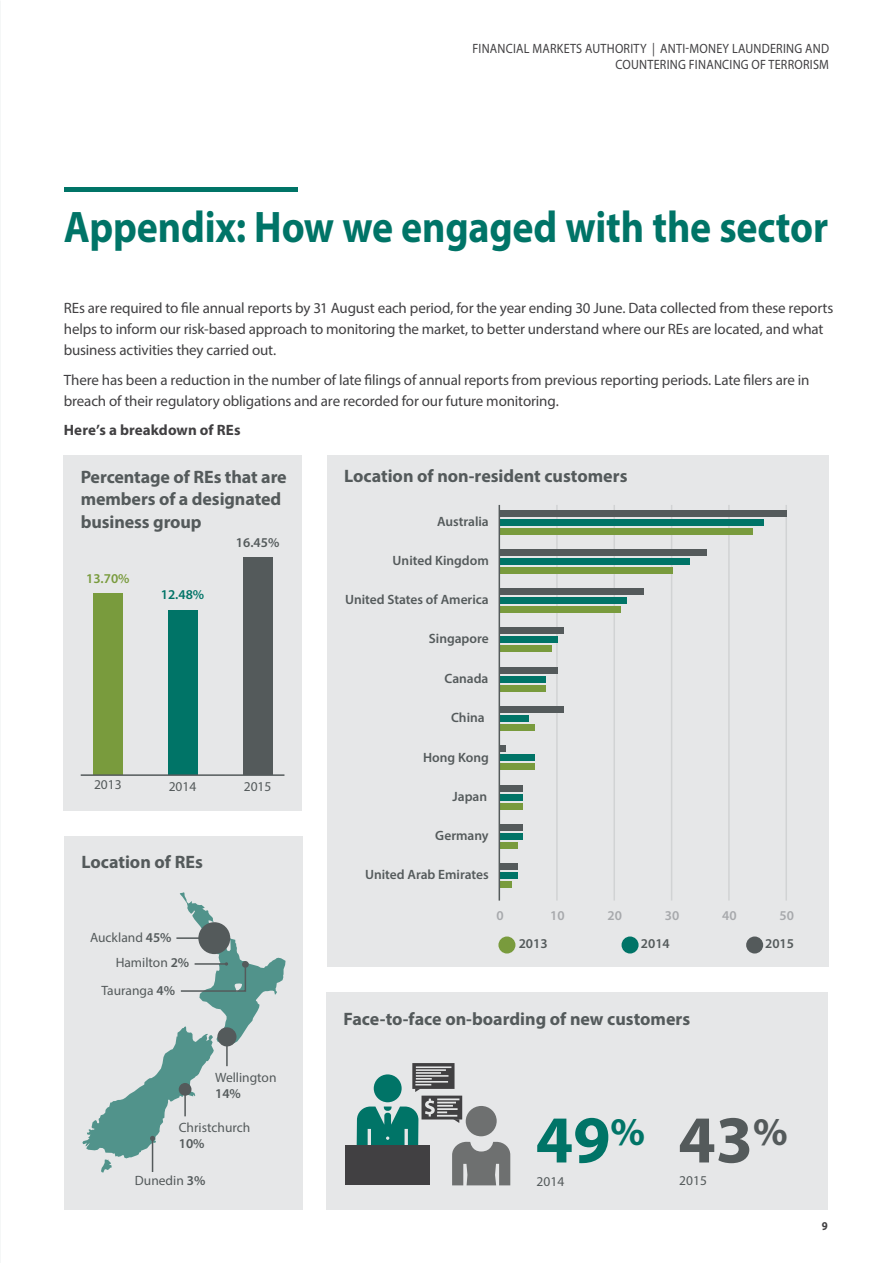
<style>
.page{position:relative;width:893px;height:1263px;background:#fff}
.page>*{position:absolute;margin:0;border:0;box-sizing:border-box;transform-origin:0 0}
.t1{font:700 67.5px "Myriad Pro";color:#007467}
.t2{font:700 67.5px "Myriad Pro";color:#545a5b}
.Main_Header{font:700 44.4px "Myriad Pro";letter-spacing:-.005em;color:#007467;scale:.9 1}
.t3{font:700 18px/22.5px "Myriad Pro";letter-spacing:-.005em;color:#545a5b}
.Body_Header_Green{font:15px/21px "Myriad Pro";letter-spacing:-.01em;color:#414042}
.Sub_header_-_Black_B{font:700 15px "Myriad Pro";letter-spacing:.005em;color:#414042}
.t4{font:600 13.5px "Myriad Pro";color:#545a5b}
.t5{font:13.5px/16.2px "Myriad Pro";color:#545a5b}
.t6{font:13.5px/16.2px "Myriad Pro";letter-spacing:.02em;color:#414042;text-align:right;scale:.9 1}
.t7{font:600 13.5px "Myriad Pro";color:#a7a9ac}
.t8{font:600 13.5px "Myriad Pro";color:#799b3d}
.t9{font:600 13.5px "Myriad Pro";color:#007467}
.t10{font:700 12px "Myriad Pro";color:#414042;scale:.9 1}
.s1{font-weight:600}
</style>
<div class="page">
<hr style="left:64px;top:187px;width:234px;height:4px;background:#007467">
<div style="left:64px;top:455px;width:238px;height:356px;background:#e6e7e8"></div>
<div style="left:327px;top:455px;width:502px;height:512px;background:#e6e7e8"></div>
<div style="left:326px;top:993px;width:502px;height:217px;background:#e6e7e8"></div>
<div style="left:65px;top:836px;width:238px;height:374px;background:#e6e7e8"></div>
<svg style="left:357px;top:1063px;width:153px;height:122px"></svg>
<div style="left:345px;top:1145px;width:85px;height:40px;background:#414042"></div>
<hr style="left:556px;top:505px;width:2px;height:395px;background:#d1d3d4">
<hr style="left:613px;top:505px;width:2px;height:395px;background:#d1d3d4">
<hr style="left:671px;top:505px;width:1px;height:395px;background:#d1d3d4">
<hr style="left:728px;top:505px;width:2px;height:395px;background:#d1d3d4">
<hr style="left:785px;top:505px;width:2px;height:395px;background:#d1d3d4">
<div style="left:500px;top:510px;width:287px;height:7px;background:#545a5b"></div>
<div style="left:500px;top:519px;width:264px;height:7px;background:#007467"></div>
<div style="left:500px;top:528px;width:252px;height:7px;background:#799b3d"></div>
<div style="left:500px;top:549px;width:206px;height:7px;background:#545a5b"></div>
<div style="left:500px;top:558px;width:189px;height:7px;background:#007467"></div>
<div style="left:500px;top:567px;width:172px;height:7px;background:#799b3d"></div>
<div style="left:500px;top:588px;width:143px;height:7px;background:#545a5b"></div>
<div style="left:500px;top:597px;width:126px;height:7px;background:#007467"></div>
<div style="left:500px;top:606px;width:120px;height:7px;background:#799b3d"></div>
<div style="left:500px;top:627px;width:63px;height:7px;background:#545a5b"></div>
<div style="left:500px;top:636px;width:57px;height:7px;background:#007467"></div>
<div style="left:500px;top:645px;width:52px;height:7px;background:#799b3d"></div>
<div style="left:500px;top:666px;width:57px;height:7px;background:#545a5b"></div>
<div style="left:500px;top:675px;width:46px;height:7px;background:#007467"></div>
<div style="left:500px;top:685px;width:46px;height:6px;background:#799b3d"></div>
<div style="left:500px;top:706px;width:63px;height:7px;background:#545a5b"></div>
<div style="left:500px;top:715px;width:29px;height:7px;background:#007467"></div>
<div style="left:500px;top:724px;width:34px;height:7px;background:#799b3d"></div>
<div style="left:500px;top:745px;width:6px;height:7px;background:#545a5b"></div>
<div style="left:500px;top:754px;width:34px;height:7px;background:#007467"></div>
<div style="left:500px;top:763px;width:34px;height:7px;background:#799b3d"></div>
<div style="left:500px;top:785px;width:23px;height:6px;background:#545a5b"></div>
<div style="left:500px;top:794px;width:23px;height:6px;background:#007467"></div>
<div style="left:500px;top:803px;width:23px;height:6px;background:#799b3d"></div>
<div style="left:500px;top:824px;width:23px;height:6px;background:#545a5b"></div>
<div style="left:500px;top:833px;width:23px;height:6px;background:#007467"></div>
<div style="left:500px;top:842px;width:17px;height:7px;background:#799b3d"></div>
<div style="left:500px;top:863px;width:17px;height:7px;background:#545a5b"></div>
<div style="left:500px;top:872px;width:17px;height:7px;background:#007467"></div>
<div style="left:500px;top:881px;width:12px;height:7px;background:#799b3d"></div>
<div style="left:498px;top:936px;width:17px;height:17px;background:#799b3d;border-radius:50%"></div>
<div style="left:622px;top:936px;width:17px;height:17px;background:#007467;border-radius:50%"></div>
<div style="left:746px;top:936px;width:17px;height:17px;background:#545a5b;border-radius:50%"></div>
<hr style="left:499px;top:505px;width:1px;height:395px;background:#545a5b">
<div style="left:243px;top:557px;width:29px;height:217px;background:#545a5b"></div>
<div style="left:168px;top:610px;width:29px;height:164px;background:#007467"></div>
<div style="left:93px;top:593px;width:30px;height:181px;background:#799b3d"></div>
<svg style="left:82px;top:892px;width:204px;height:281px"></svg>
<hr style="left:226px;top:1041px;width:2px;height:25px;background:#545a5b">
<hr style="left:152px;top:1140px;width:1px;height:32px;background:#545a5b">
<hr style="left:184px;top:1091px;width:2px;height:25px;background:#545a5b">
<hr style="left:81px;top:774px;width:203px;height:2px;background:#545a5b">
<p class="t6" style="left:472px;top:40px;width:398px">FINANCIAL MARKETS AUTHORITY | ANTI-MONEY LAUNDERING AND<br>COUNTERING FINANCING OF TERRORISM</p>
<p class="Main_Header" style="left:64px;top:198px;width:851px">Appendix: How we engaged with the sector</p>
<p class="Body_Header_Green" style="left:64px;top:297px;width:771px">REs are required to file annual reports by 31 August each period, for the year ending 30 June. Data collected from these reports helps to inform our risk-based approach to monitoring the market, to better understand where our REs are located, and what business activities they carried out.</p>
<p class="Body_Header_Green" style="left:64px;top:369px;width:747px">There has been a reduction in the number of late filings of annual reports from previous reporting periods. Late filers are in breach of their regulatory obligations and are recorded for our future monitoring.</p>
<p class="Sub_header_-_Black_B" style="left:64px;top:420px;width:178px">Here’s a breakdown of REs</p>
<p class="t3" style="left:81px;top:465px;width:208px">Percentage of REs that are members of a designated business group</p>
<p class="t3" style="left:344px;top:464px;width:285px">Location of non-resident customers</p>
<p class="t4" style="left:437px;top:513px;width:53px">Australia</p>
<p class="t8" style="left:86px;top:570px;width:45px">13.70%</p>
<p class="t9" style="left:161px;top:586px;width:45px">12.48%</p>
<p class="t4" style="left:236px;top:534px;width:45px">16.45%</p>
<p class="t5" style="left:94px;top:777px;width:29px">2013</p>
<p class="t5" style="left:169px;top:778px;width:29px">2014</p>
<p class="t5" style="left:244px;top:778px;width:29px">2015</p>
<p class="t3" style="left:81px;top:850px;width:123px">Location of REs</p>
<p class="t5" style="left:90px;top:929px;width:83px">Auckland <span class="s1">45%</span></p>
<p class="t5" style="left:116px;top:954px;width:75px">Hamilton <span class="s1">2%</span></p>
<p class="t5" style="left:101px;top:982px;width:75px">Tauranga <span class="s1">4%</span></p>
<p class="t5" style="left:215px;top:1069px;width:63px">Wellington<br><span class="s1">14%</span></p>
<p class="t5" style="left:179px;top:1119px;width:73px">Christchurch<br><span class="s1">10%</span></p>
<p class="t5" style="left:135px;top:1172px;width:72px">Dunedin <span class="s1">3%</span></p>
<p class="t4" style="left:393px;top:552px;width:98px">United Kingdom</p>
<p class="t4" style="left:345px;top:591px;width:145px">United States of America</p>
<p class="t4" style="left:429px;top:630px;width:61px">Singapore</p>
<p class="t4" style="left:444px;top:670px;width:45px">Canada</p>
<p class="t4" style="left:451px;top:709px;width:35px">China</p>
<p class="t4" style="left:423px;top:749px;width:67px">Hong Kong</p>
<p class="t4" style="left:453px;top:788px;width:36px">Japan</p>
<p class="t4" style="left:435px;top:827px;width:55px">Germany</p>
<p class="t4" style="left:365px;top:866px;width:125px">United Arab Emirates</p>
<p class="t7" style="left:496px;top:907px;width:9px">0</p>
<p class="t7" style="left:550px;top:907px;width:16px">10</p>
<p class="t7" style="left:607px;top:907px;width:16px">20</p>
<p class="t7" style="left:665px;top:907px;width:16px">30</p>
<p class="t7" style="left:722px;top:907px;width:16px">40</p>
<p class="t7" style="left:779px;top:907px;width:16px">50</p>
<p class="t4" style="left:519px;top:935px;width:30px">2013</p>
<p class="t4" style="left:641px;top:935px;width:30px">2014</p>
<p class="t4" style="left:765px;top:935px;width:30px">2015</p>
<p class="t3" style="left:344px;top:1007px;width:348px">Face-to-face on-boarding of new customers</p>
<p class="t1" style="left:536px;top:1096px;width:111px">49<sup>%</sup></p>
<p class="t5" style="left:537px;top:1173px;width:29px">2014</p>
<p class="t2" style="left:678px;top:1096px;width:111px">43<sup>%</sup></p>
<p class="t5" style="left:679px;top:1172px;width:29px">2015</p>
<p class="t10" style="left:822px;top:1218px;width:8px">9</p>
</div>
